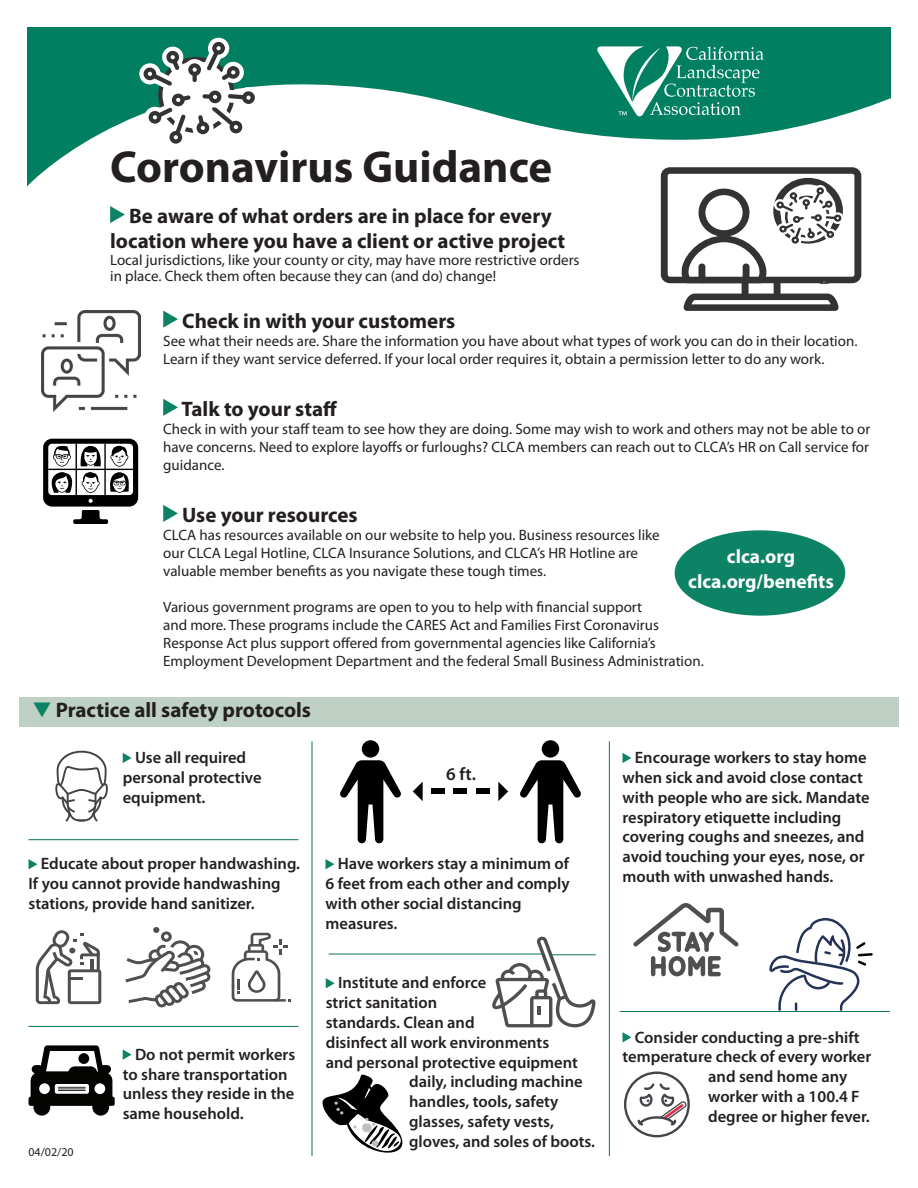
<style>
.page{position:relative;width:918px;height:1188px;background:#fff}
.page>*{position:absolute;margin:0;border:0;box-sizing:border-box;transform-origin:0 0}
.t1{font:700 45px "Myriad Pro";color:#231f20}
.t2{font:700 21px/25.2px "Myriad Pro";color:#231f20;text-align:center}
.t3{font:700 19.5px "Myriad Pro";color:#fff}
.t4{font:600 18px "Myriad Pro";color:#231f20}
.t5{font:600 16.5px/19.8px "Myriad Pro";color:#231f20}
.t6{font:15px/18px "Myriad Pro";color:#231f20}
.t7{font:12px "Myriad Pro";color:#231f20}
.s1{color:#0c8364}
</style>
<div class="page">
<hr style="left:329px;top:954px;width:215px;height:1px;background:#0a7550">
<hr style="left:620px;top:1011px;width:270px;height:1px;background:#0a7550">
<div style="left:20px;top:697px;width:879px;height:30px;background:#bfd0c4"></div>
<svg style="left:27px;top:27px;width:864px;height:159px;fill:#008061"></svg>
<svg style="left:597px;top:46px;width:167px;height:70px"></svg>
<svg style="left:139px;top:38px;width:121px;height:110px"></svg>
<svg style="left:661px;top:167px;width:200px;height:144px"></svg>
<svg style="left:326px;top:978px;width:9px;height:10px"></svg>
<svg style="left:326px;top:859px;width:8px;height:10px"></svg>
<svg style="left:123px;top:1049px;width:9px;height:11px"></svg>
<svg style="left:28px;top:859px;width:9px;height:10px"></svg>
<svg style="left:622px;top:1032px;width:9px;height:11px"></svg>
<svg style="left:622px;top:753px;width:9px;height:10px"></svg>
<svg style="left:125px;top:927px;width:85px;height:80px"></svg>
<svg style="left:36px;top:930px;width:65px;height:74px"></svg>
<svg style="left:232px;top:933px;width:59px;height:69px"></svg>
<svg style="left:490px;top:937px;width:106px;height:90px"></svg>
<svg style="left:769px;top:918px;width:104px;height:93px"></svg>
<svg style="left:633px;top:903px;width:106px;height:74px"></svg>
<svg style="left:123px;top:753px;width:9px;height:10px"></svg>
<svg style="left:55px;top:751px;width:53px;height:70px"></svg>
<svg style="left:322px;top:1074px;width:81px;height:79px"></svg>
<svg style="left:43px;top:439px;width:95px;height:85px"></svg>
<svg style="left:110px;top:206px;width:15px;height:17px"></svg>
<svg style="left:163px;top:311px;width:15px;height:17px"></svg>
<svg style="left:163px;top:399px;width:15px;height:17px"></svg>
<img style="left:41px;top:310px;width:99px;height:101px">
<div style="left:675px;top:530px;width:170px;height:86px;background:#0c8364;border-radius:50%"></div>
<svg style="left:163px;top:505px;width:15px;height:17px"></svg>
<div style="left:362px;top:740px;width:17px;height:18px;background:#000;border-radius:50%"></div>
<svg style="left:340px;top:760px;width:61px;height:84px"></svg>
<div style="left:542px;top:740px;width:17px;height:18px;background:#000;border-radius:50%"></div>
<svg style="left:520px;top:760px;width:61px;height:84px"></svg>
<div style="left:476px;top:789px;width:13px;height:5px;background:#000"></div>
<div style="left:454px;top:789px;width:13px;height:5px;background:#000"></div>
<div style="left:432px;top:789px;width:13px;height:5px;background:#000"></div>
<svg style="left:498px;top:782px;width:10px;height:19px"></svg>
<svg style="left:413px;top:782px;width:10px;height:19px"></svg>
<svg style="left:29px;top:1045px;width:86px;height:71px"></svg>
<hr style="left:312px;top:741px;width:1px;height:415px;background:#0a7550">
<hr style="left:609px;top:741px;width:1px;height:415px;background:#0a7550">
<hr style="left:28px;top:839px;width:270px;height:1px;background:#0a7550">
<hr style="left:28px;top:1026px;width:270px;height:1px;background:#0a7550">
<hr style="left:551px;top:954px;width:45px;height:1px;background:#0a7550">
<svg style="left:637px;top:1081px;width:50px;height:46px"></svg>
<div style="left:624px;top:1072px;width:66px;height:65px;border:2px solid #43454a;border-radius:50%"></div>
<p class="t1" style="left:110px;top:137px;width:444px">Coronavirus Guidance</p>
<p class="t2" style="left:110px;top:203px;width:457px">Be aware of what orders are in place for every location where you have a client or active project</p>
<p class="t6" style="left:110px;top:251px;width:471px;line-height:16.5px">Local jurisdictions, like your county or city, may have more restrictive orders in place. Check them often because they can (and do) change!</p>
<p class="t2" style="left:182px;top:307px;width:275px">Check in with your customers</p>
<p class="t6" style="left:163px;top:331px;width:696px">See what their needs are. Share the information you have about what types of work you can do in their location.<br>Learn if they want service deferred. If your local order requires it, obtain a permission letter to do any work.</p>
<p class="t2" style="left:181px;top:395px;width:157px">Talk to your staff</p>
<p class="t6" style="left:163px;top:420px;width:709px;text-align:justify">Check in with your staff team to see how they are doing. Some may wish to work and others may not be able to or have concerns. Need to explore layoffs or furloughs? CLCA members can reach out to CLCA’s HR on Call service for guidance.</p>
<p class="t2" style="left:182px;top:502px;width:177px">Use your resources</p>
<p class="t6" style="left:163px;top:526px;width:498px">CLCA has resources available on our website to help you. Business resources like our CLCA Legal Hotline, CLCA Insurance Solutions, and CLCA’s HR Hotline are valuable member benefits as you navigate these tough times.</p>
<p class="t6" style="left:163px;top:598px;width:542px">Various government programs are open to you to help with financial support<br>and more. These programs include the CARES Act and Families First Coronavirus Response Act plus support offered from governmental agencies like California’s Employment Development Department and the federal Small Business Administration.</p>
<p class="t3" style="left:727px;top:543px;width:70px">clca.org</p>
<p class="t3" style="left:688px;top:569px;width:147px">clca.org/benefits</p>
<p class="t2" style="left:33px;top:696px;width:280px"><span class="s1">▼</span> Practice all safety protocols</p>
<p class="t5" style="left:123px;top:747px;width:140px;text-indent:12px">Use all required personal protective equipment.</p>
<p class="t4" style="left:446px;top:762px;width:31px">6 ft.</p>
<p class="t5" style="left:28px;top:854px;width:273px;text-indent:12px">Educate about proper handwashing.<br>If you cannot provide handwashing stations, provide hand sanitizer.</p>
<p class="t7" style="left:28px;top:1145px;width:47px">04/02/20</p>
<p class="t5" style="left:123px;top:1044px;width:174px;text-indent:12px">Do not permit workers to share transportation unless they reside in the same household.</p>
<p class="t5" style="left:326px;top:854px;width:246px;text-indent:12px">Have workers stay a minimum of<br>6 feet from each other and comply with other social distancing measures.</p>
<p class="t5" style="left:338px;top:973px;width:150px">Institute and enforce</p>
<p class="t5" style="left:326px;top:992px;width:113px">strict sanitation</p>
<p class="t5" style="left:326px;top:1012px;width:150px">standards. Clean and</p>
<p class="t5" style="left:326px;top:1032px;width:225px">disinfect all work environments</p>
<p class="t5" style="left:326px;top:1052px;width:254px">and personal protective equipment</p>
<p class="t5" style="left:409px;top:1072px;width:175px">daily, including machine</p>
<p class="t5" style="left:409px;top:1091px;width:151px">handles, tools, safety</p>
<p class="t5" style="left:409px;top:1111px;width:146px">glasses, safety vests,</p>
<p class="t5" style="left:409px;top:1131px;width:188px">gloves, and soles of boots.</p>
<p class="t5" style="left:622px;top:747px;width:249px;text-indent:12px">Encourage workers to stay home when sick and avoid close contact with people who are sick. Mandate respiratory etiquette including covering coughs and sneezes, and avoid touching your eyes, nose, or mouth with unwashed hands.</p>
<p class="t5" style="left:635px;top:1027px;width:226px">Consider conducting a pre-shift</p>
<p class="t5" style="left:622px;top:1046px;width:250px">temperature check of every worker</p>
<p class="t5" style="left:708px;top:1066px;width:141px">and send home any</p>
<p class="t5" style="left:708px;top:1086px;width:153px">worker with a 100.4 F</p>
<p class="t5" style="left:708px;top:1106px;width:163px">degree or higher fever.</p>
</div>
